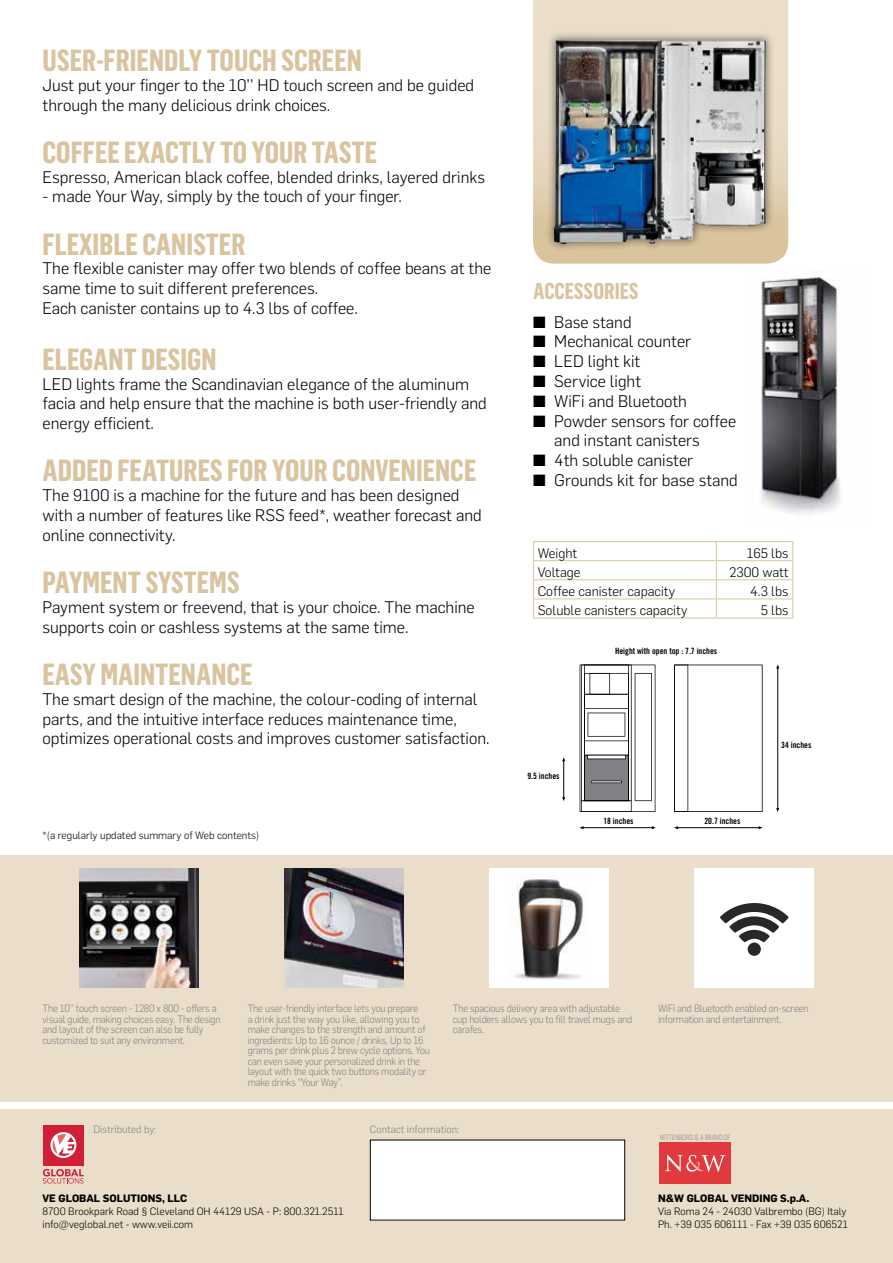
<style>
.page{position:relative;width:893px;height:1263px;background:#fff}
.page>*{position:absolute;margin:0;border:0;box-sizing:border-box;transform-origin:0 0}
.t1{font:700 30px "Flama Condensed";color:#d9c49f}
.t2{font:700 22.5px "Flama Condensed";color:#d9c49f}
.t3{font:300 16.5px/19.8px "Flama";color:#000}
.t4{font:300 13.5px "Flama";color:#000}
.t5{font:300 10.5px/10.5px "Flama";letter-spacing:-.02em;color:#808285;scale:.93 1}
.t6{font:300 10.5px/12.6px "Flama";color:#000}
.t7{font:700 10.5px "Flama";color:#000}
.t8{font:300 10.5px "Flama";color:#808285}
.t9{font:8.7px "Trade Gothic Bold Cond Twenty";color:#000}
.t10{font:300 7.5px "Flama";color:#808285;scale:.73 1}
</style>
<div class="page">
<svg style="left:674px;top:664px;width:89px;height:148px"></svg>
<svg style="left:580px;top:664px;width:75px;height:148px"></svg>
<hr style="left:581px;top:800px;width:50px;height:1px;background:#000">
<hr style="left:563px;top:759px;width:1px;height:40px;background:#000">
<hr style="left:582px;top:827px;width:72px;height:1px;background:#000">
<hr style="left:676px;top:827px;width:85px;height:1px;background:#000">
<hr style="left:777px;top:666px;width:1px;height:144px;background:#000">
<img style="left:761px;top:271px;width:79px;height:243px">
<svg style="left:533px;top:0;width:255px;height:264px;background:#e6d7bf"></svg>
<div style="left:545px;top:31px;width:230px;height:222px;background:#000;opacity:.5"></div>
<img style="left:554px;top:40px;width:212px;height:204px">
<div style="left:0;top:855px;width:893px;height:246px;background:#eadeca"></div>
<div style="left:0;top:1110px;width:893px;height:153px;background:#eadeca"></div>
<img style="left:79px;top:868px;width:119px;height:119px">
<img style="left:284px;top:868px;width:119px;height:119px">
<div style="left:695px;top:868px;width:119px;height:119px;background:#fff"></div>
<svg style="left:720px;top:903px;width:68px;height:53px"></svg>
<div style="left:660px;top:1142px;width:71px;height:42px;background:#e13a3e"></div>
<svg style="left:665px;top:1155px;width:61px;height:17px"></svg>
<div style="left:43px;top:1124px;width:41px;height:41px;background:#d11f39"></div>
<svg style="left:50px;top:1132px;width:26px;height:26px"></svg>
<svg style="left:53px;top:1134px;width:21px;height:22px"></svg>
<svg style="left:43px;top:1166px;width:41px;height:17px"></svg>
<div style="left:490px;top:868px;width:119px;height:119px;background:#fff"></div>
<img style="left:514px;top:879px;width:71px;height:101px">
<div style="left:370px;top:1140px;width:255px;height:80px;background:#fff"></div>
<svg style="left:533px;top:541px;width:260px;height:77px"></svg>
<hr style="left:533px;top:618px;width:183px;height:1px;background:#d9c49f">
<hr style="left:716px;top:618px;width:77px;height:1px;background:#d9c49f">
<h1 class="t1" style="left:43px;top:41px;width:321px">USER-FRIENDLY TOUCH SCREEN</h1>
<p class="t3" style="left:43px;top:74px;width:433px">Just put your finger to the 10’’ HD touch screen and be guided through the many delicious drink choices.</p>
<h1 class="t1" style="left:43px;top:133px;width:336px">COFFEE EXACTLY TO YOUR TASTE</h1>
<p class="t3" style="left:43px;top:166px;width:444px">Espresso, American black coffee, blended drinks, layered drinks</p>
<p class="t3" style="left:43px;top:186px;width:361px">- made Your Way, simply by the touch of your finger.</p>
<h1 class="t1" style="left:43px;top:225px;width:204px">FLEXIBLE CANISTER</h1>
<p class="t3" style="left:43px;top:258px;width:450px">The flexible canister may offer two blends of coffee beans at the same time to suit different preferences.<br>Each canister contains up to 4.3 lbs of coffee.</p>
<h1 class="t1" style="left:43px;top:340px;width:175px">ELEGANT DESIGN</h1>
<p class="t3" style="left:43px;top:373px;width:446px">LED lights frame the Scandinavian elegance of the aluminum facia and help ensure that the machine is both user-friendly and energy efficient.</p>
<h1 class="t1" style="left:43px;top:452px;width:435px">ADDED FEATURES FOR YOUR CONVENIENCE</h1>
<p class="t3" style="left:43px;top:485px;width:441px">The 9100 is a machine for the future and has been designed with a number of features like RSS feed*, weather forecast and online connectivity.</p>
<h1 class="t1" style="left:43px;top:563px;width:199px">PAYMENT SYSTEMS</h1>
<p class="t3" style="left:43px;top:596px;width:434px">Payment system or freevend, that is your choice. The machine supports coin or cashless systems at the same time.</p>
<h1 class="t1" style="left:43px;top:655px;width:212px">EASY MAINTENANCE</h1>
<p class="t3" style="left:43px;top:688px;width:449px">The smart design of the machine, the colour-coding of internal parts, and the intuitive interface reduces maintenance time, optimizes operational costs and improves customer satisfaction.</p>
<p class="t6" style="left:43px;top:829px;width:218px">*(a regularly updated summary of Web contents)</p>
<h2 class="t2" style="left:533px;top:277px;width:107px">ACCESSORIES</h2>
<p class="t3" style="left:533px;top:311px;width:100px">■ Base stand</p>
<p class="t3" style="left:533px;top:331px;width:160px">■ Mechanical counter</p>
<p class="t3" style="left:533px;top:350px;width:109px">■ LED light kit</p>
<p class="t3" style="left:533px;top:370px;width:110px">■ Service light</p>
<p class="t3" style="left:533px;top:390px;width:155px">■ WiFi and Bluetooth</p>
<p class="t3" style="left:554px;top:410px;width:184px;text-indent:-21px">■ Powder sensors for coffee and instant canisters</p>
<p class="t3" style="left:533px;top:449px;width:162px">■ 4th soluble canister</p>
<p class="t3" style="left:533px;top:469px;width:206px">■ Grounds kit for base stand</p>
<p class="t4" style="left:538px;top:544px;width:41px">Weight</p>
<p class="t4" style="left:747px;top:544px;width:43px">165 lbs</p>
<p class="t4" style="left:538px;top:563px;width:44px">Voltage</p>
<p class="t4" style="left:729px;top:563px;width:61px">2300 watt</p>
<p class="t4" style="left:538px;top:582px;width:139px">Coffee canister capacity</p>
<p class="t4" style="left:750px;top:582px;width:40px">4.3 lbs</p>
<p class="t4" style="left:538px;top:601px;width:151px">Soluble canisters capacity</p>
<p class="t4" style="left:761px;top:601px;width:29px">5 lbs</p>
<p class="t9" style="left:527px;top:771px;width:34px">9.5 inches</p>
<p class="t9" style="left:615px;top:646px;width:104px">Height with open top : 7.7 inches</p>
<p class="t9" style="left:603px;top:816px;width:32px">18 inches</p>
<p class="t9" style="left:704px;top:816px;width:37px">20.7 inches</p>
<p class="t9" style="left:781px;top:740px;width:32px">34 inches</p>
<p class="t5" style="left:43px;top:1002px;width:193px">The 10’’ touch screen - 1280 x 800 - offers a visual guide, making choices easy. The design and layout of the screen can also be fully customized to suit any environment.</p>
<p class="t5" style="left:248px;top:1002px;width:198px">The user-friendly interface lets you prepare<br>a drink just the way you like, allowing you to make changes to the strength and amount of ingredients: Up to 16 ounce / drinks, Up to 16 grams per drink plus 2 brew cycle options. You can even save your personalized drink in the layout with the quick two buttons modality or make drinks “Your Way”.</p>
<p class="t5" style="left:453px;top:1002px;width:194px">The spacious delivery area with adjustable cup holders allows you to fill travel mugs and carafes.</p>
<p class="t5" style="left:658px;top:1002px;width:163px">WiFi and Bluetooth enabled on-screen information and entertainment.</p>
<p class="t8" style="left:94px;top:1122px;width:64px">Distributed by:</p>
<p class="t8" style="left:370px;top:1122px;width:91px">Contact information:</p>
<p class="t7" style="left:43px;top:1192px;width:146px">VE GLOBAL SOLUTIONS, LLC</p>
<p class="t6" style="left:43px;top:1204px;width:303px">8700 Brookpark Road § Cleveland OH 44129 USA - P: 800.321.2511 info@veglobal.net - www.veii.com</p>
<p class="t10" style="left:660px;top:1132px;width:98px">WITTENBORG IS A BRAND OF</p>
<p class="t7" style="left:658px;top:1192px;width:153px">N&amp;W GLOBAL VENDING S.p.A.</p>
<p class="t6" style="left:658px;top:1204px;width:191px">Via Roma 24 - 24030 Valbrembo (BG) Italy<br>Ph. +39 035 606111 - Fax +39 035 606521</p>
</div>
